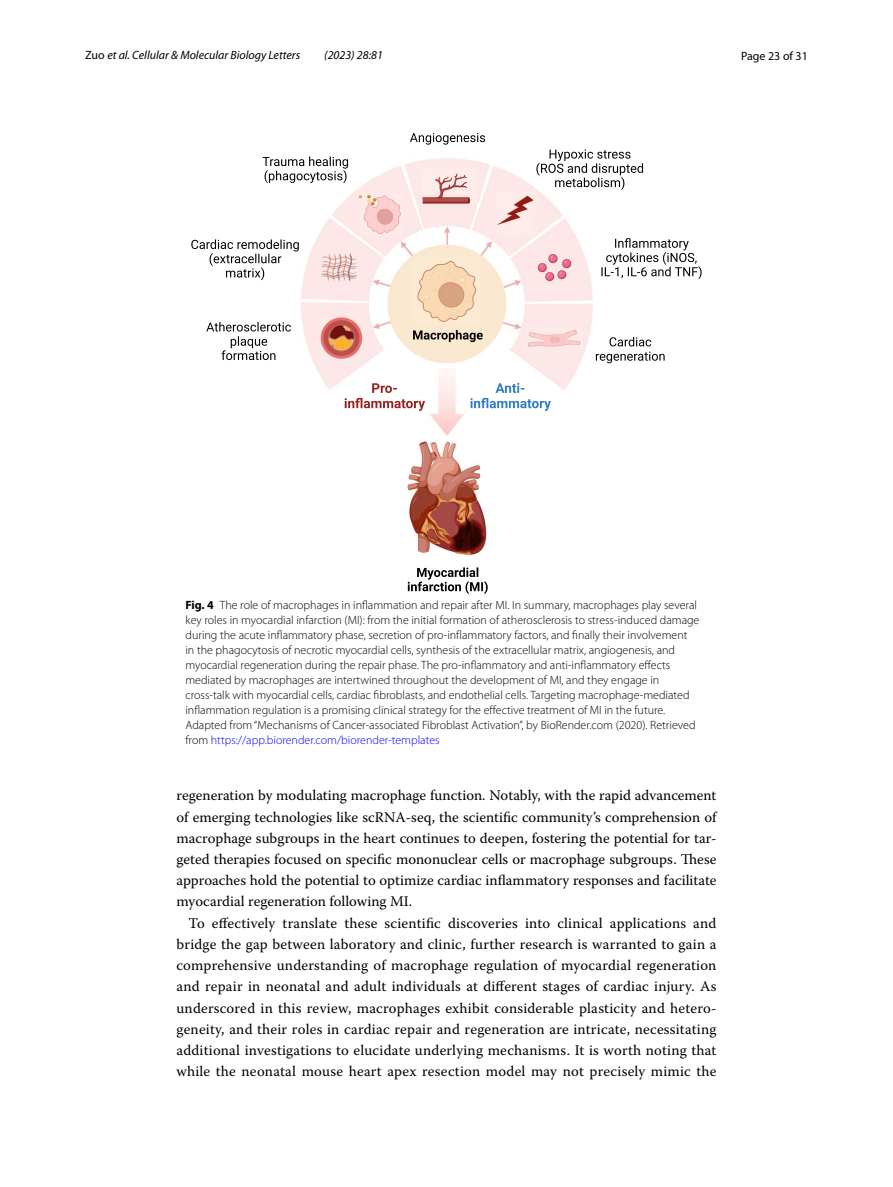
<style>
.page{position:relative;width:893px;height:1187px;background:#fff}
.page>*{position:absolute;margin:0;border:0;box-sizing:border-box;transform-origin:0 0}
.t1{font:14.7px/21.1px "Warnock Pro";letter-spacing:.005em;color:#000;text-align:justify}
.t2{font:300 12px/15px "Myriad Pro";color:#000}
.t3{font:italic 12px "Myriad Pro";color:#000}
.t4{font:12px "Myriad Pro";color:#000}
.s1{font-style:normal}
.s2{font-weight:700}
.s3{color:#00f}
</style>
<div class="page">
<img style="left:301px;top:158px;width:292px;height:398px">
<svg style="left:408px;top:567px;width:80px;height:27px"></svg>
<svg style="left:413px;top:330px;width:70px;height:12px"></svg>
<svg style="left:345px;top:383px;width:80px;height:28px"></svg>
<svg style="left:263px;top:156px;width:85px;height:27px"></svg>
<svg style="left:536px;top:149px;width:107px;height:41px"></svg>
<svg style="left:410px;top:133px;width:75px;height:12px"></svg>
<svg style="left:206px;top:322px;width:85px;height:38px"></svg>
<svg style="left:191px;top:239px;width:108px;height:41px"></svg>
<svg style="left:601px;top:238px;width:101px;height:41px"></svg>
<svg style="left:596px;top:337px;width:69px;height:26px"></svg>
<svg style="left:470px;top:383px;width:81px;height:28px"></svg>
<p class="t3" style="left:85px;top:48px;width:217px"><span class="s1">Zuo</span> et al. Cellular &amp; Molecular Biology Letters</p>
<p class="t3" style="left:324px;top:48px;width:60px">(2023) 28:81</p>
<p class="t4" style="left:741px;top:48px;width:68px">Page 23 of 31</p>
<p class="t2" style="left:185px;top:597px;width:515px"><span class="s2">Fig. 4</span> The role of macrophages in inflammation and repair after MI. In summary, macrophages play several key roles in myocardial infarction (MI): from the initial formation of atherosclerosis to stress-induced damage during the acute inflammatory phase, secretion of pro-inflammatory factors, and finally their involvement in the phagocytosis of necrotic myocardial cells, synthesis of the extracellular matrix, angiogenesis, and myocardial regeneration during the repair phase. The pro-inflammatory and anti-inflammatory effects mediated by macrophages are intertwined throughout the development of MI, and they engage in cross-talk with myocardial cells, cardiac fibroblasts, and endothelial cells. Targeting macrophage-mediated inflammation regulation is a promising clinical strategy for the effective treatment of MI in the future.<br>Adapted from “Mechanisms of Cancer-associated Fibroblast Activation”, by BioRender.com (2020). Retrieved from <span class="s3">https://app.biorender.com/biorender-templates</span></p>
<p class="t1" style="left:176px;top:784px;width:542px">regeneration by modulating macrophage function. Notably, with the rapid advancement of emerging technologies like scRNA-seq, the scientific community’s comprehension of macrophage subgroups in the heart continues to deepen, fostering the potential for tar&shy;geted therapies focused on specific mononuclear cells or macrophage subgroups. These approaches hold the potential to optimize cardiac inflammatory responses and facilitate myocardial regeneration following MI.</p>
<p class="t1" style="left:176px;top:911px;width:542px;text-indent:12px">To effectively translate these scientific discoveries into clinical applications and bridge the gap between laboratory and clinic, further research is warranted to gain a comprehensive understanding of macrophage regulation of myocardial regeneration and repair in neonatal and adult individuals at different stages of cardiac injury. As underscored in this review, macrophages exhibit considerable plasticity and hetero&shy;geneity, and their roles in cardiac repair and regeneration are intricate, necessitating additional investigations to elucidate underlying mechanisms. It is worth noting that while the neonatal mouse heart apex resection model may not precisely mimic the</p>
</div>
